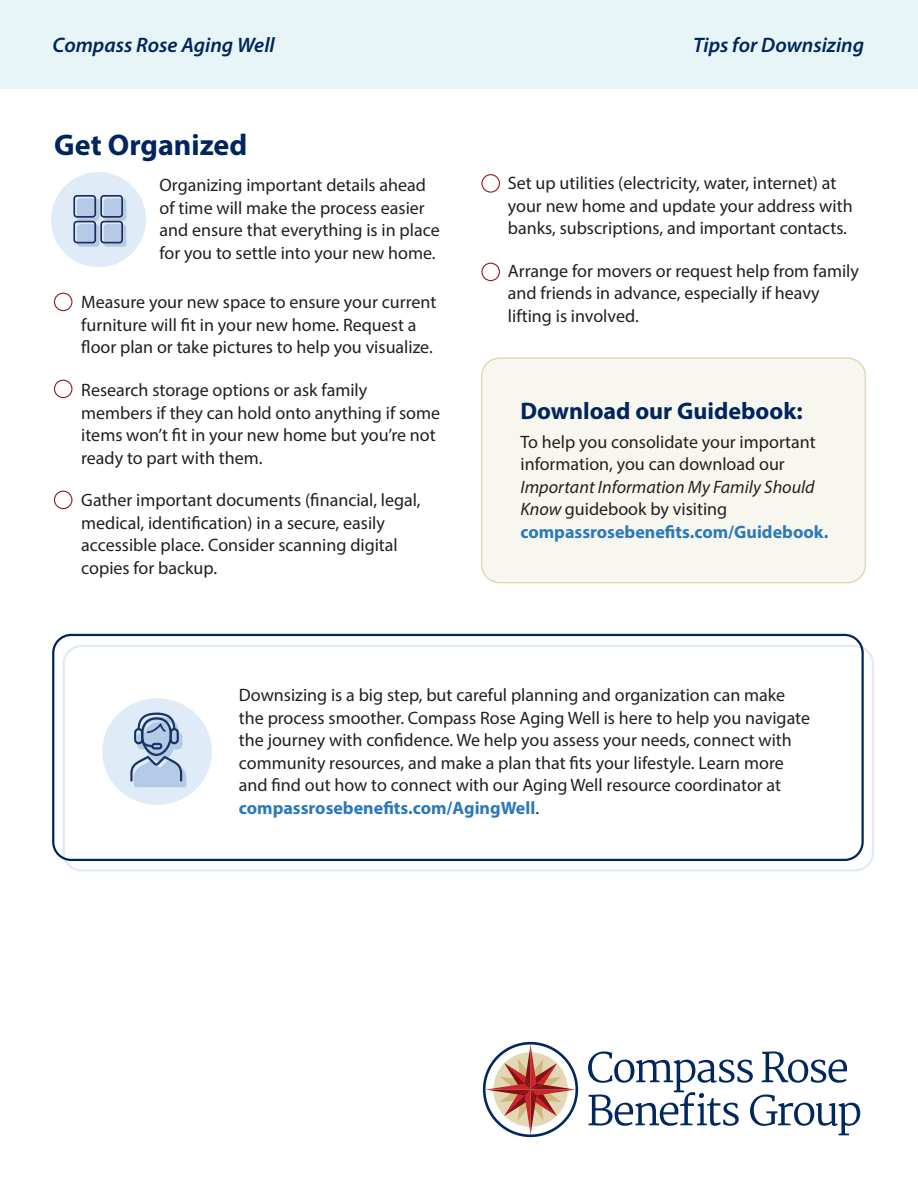
<style>
.page{position:relative;width:918px;height:1188px;background:#fff}
.page>*{position:absolute;margin:0;border:0;box-sizing:border-box;transform-origin:0 0}
.t1{font:700 30px "Myriad Pro";color:#00255d}
.t2{font:700 24px "Myriad Pro";color:#00255d}
.t3{font:italic 600 21px "Myriad Pro";color:#00255d}
.Paragraph_Style_1{font:18px/22.5px "Myriad Pro";color:#231f20}
.s1{font-style:italic}
.s2{font-weight:700;color:#2b79bb}
</style>
<div class="page">
<div style="left:0;top:0;width:918px;height:89px;background:#e8f5f7"></div>
<div style="left:63px;top:645px;width:811px;height:227px;border:2px solid #dfebf7;border-radius:18px"></div>
<div style="left:54px;top:293px;width:18px;height:18px;border:1px solid #921a1d;border-radius:50%"></div>
<div style="left:54px;top:380px;width:18px;height:18px;border:1px solid #921a1d;border-radius:50%"></div>
<div style="left:54px;top:491px;width:18px;height:18px;border:1px solid #921a1d;border-radius:50%"></div>
<div style="left:51px;top:172px;width:95px;height:95px;background:#dfebf7;border-radius:50%"></div>
<div style="left:482px;top:358px;width:383px;height:225px;background:#f8f7ef;border-radius:18px"></div>
<div style="left:481px;top:357px;width:385px;height:226px;border:2px solid #e3d8b5;border-radius:18px"></div>
<div style="left:481px;top:174px;width:19px;height:19px;border:1px solid #921a1d;border-radius:50%"></div>
<div style="left:481px;top:263px;width:19px;height:18px;border:1px solid #921a1d;border-radius:50%"></div>
<svg style="left:483px;top:1042px;width:95px;height:95px"></svg>
<svg style="left:588px;top:1051px;width:272px;height:84px"></svg>
<div style="left:102px;top:698px;width:110px;height:107px;background:#dfebf7;border-radius:50%"></div>
<svg style="left:130px;top:713px;width:57px;height:74px"></svg>
<div style="left:52px;top:634px;width:812px;height:227px;border:2px solid #00255d;border-radius:18px"></div>
<svg style="left:73px;top:195px;width:53px;height:52px;background:#9eb1ce"></svg>
<p class="t3" style="left:52px;top:31px;width:224px">Compass Rose Aging Well</p>
<p class="t3" style="left:693px;top:31px;width:173px">Tips for Downsizing</p>
<h2 class="t1" style="left:54px;top:126px;width:195px">Get Organized</h2>
<p class="Paragraph_Style_1" style="left:160px;top:174px;width:282px">Organizing important details ahead of time will make the process easier and ensure that everything is in place for you to settle into your new home.</p>
<p class="Paragraph_Style_1" style="left:81px;top:291px;width:357px">Measure your new space to ensure your current furniture will fit in your new home. Request a floor plan or take pictures to help you visualize.</p>
<p class="Paragraph_Style_1" style="left:81px;top:378px;width:360px">Research storage options or ask family members if they can hold onto anything if some items won’t fit in your new home but you’re not ready to part with them.</p>
<p class="Paragraph_Style_1" style="left:81px;top:489px;width:341px">Gather important documents (financial, legal, medical, identification) in a secure, easily accessible place. Consider scanning digital copies for backup.</p>
<p class="Paragraph_Style_1" style="left:508px;top:171px;width:346px">Set up utilities (electricity, water, internet) at your new home and update your address with banks, subscriptions, and important contacts.</p>
<p class="Paragraph_Style_1" style="left:508px;top:259px;width:353px">Arrange for movers or request help from family and friends in advance, especially if heavy lifting is involved.</p>
<h3 class="t2" style="left:521px;top:395px;width:284px">Download our Guidebook:</h3>
<p class="Paragraph_Style_1" style="left:521px;top:430px;width:309px">To help you consolidate your important information, you can download our <span class="s1">Important Information My Family Should Know</span> guidebook by visiting <span class="s2">compassrosebenefits.com/Guidebook.</span></p>
<p class="Paragraph_Style_1" style="left:239px;top:684px;width:573px">Downsizing is a big step, but careful planning and organization can make the process smoother. Compass Rose Aging Well is here to help you navigate the journey with confidence. We help you assess your needs, connect with community resources, and make a plan that fits your lifestyle. Learn more and find out how to connect with our Aging Well resource coordinator at <span class="s2">compassrosebenefits.com/AgingWell</span>.</p>
</div>
